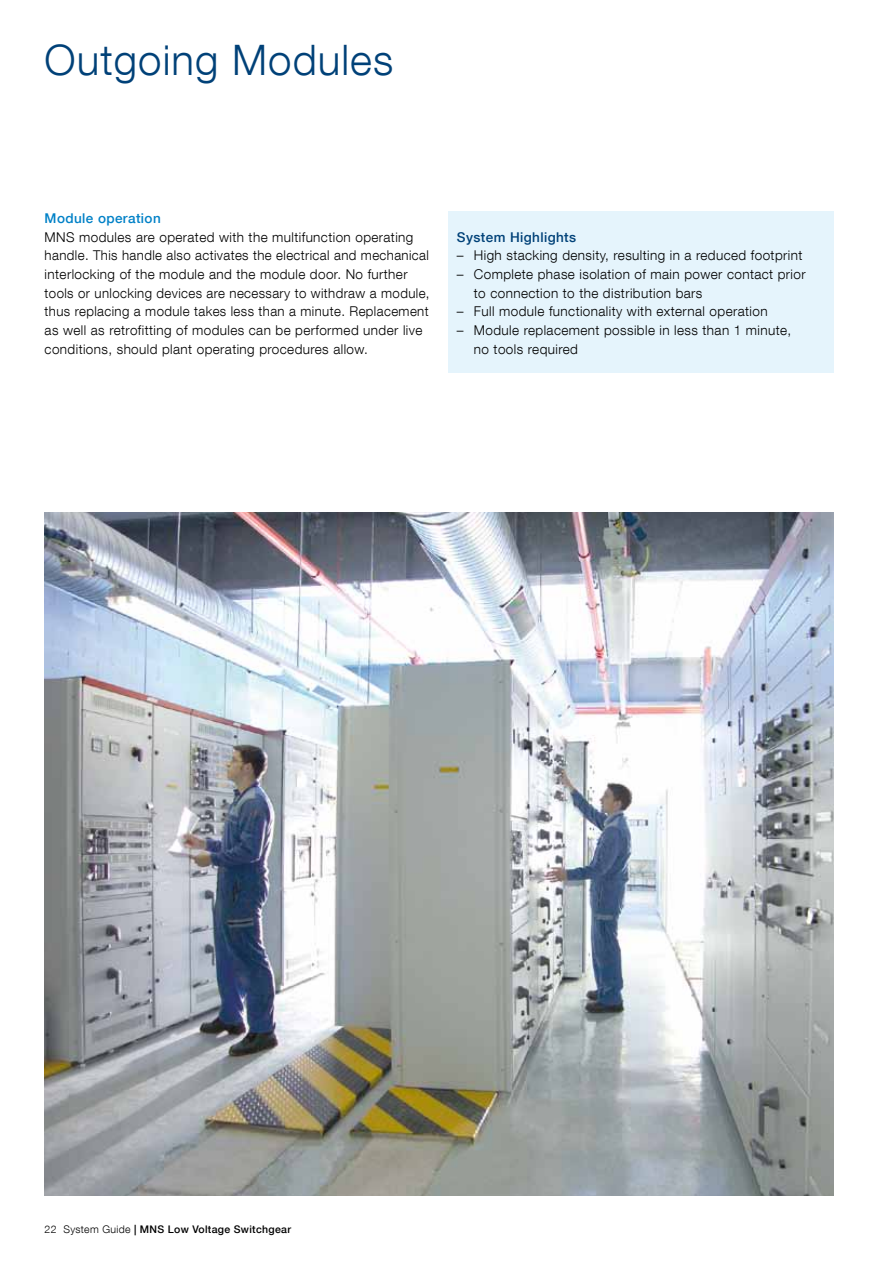
<style>
.page{position:relative;width:893px;height:1263px;background:#fff}
.page>*{position:absolute;margin:0;border:0;box-sizing:border-box;transform-origin:0 0}
.t1{font:300 42px "ABB Neue Helvetica";letter-spacing:.025em;color:#004178}
.t2{font:300 13.5px/18.8px "ABB Neue Helvetica";letter-spacing:.03em;color:#000}
.t3{font:500 13.5px "ABB Neue Helvetica";letter-spacing:.03em;color:#004178}
.t4{font:500 13.5px "ABB Neue Helvetica";letter-spacing:.03em;color:#0081c7}
.t5{font:500 10.5px "ABB Neue Helvetica";letter-spacing:.03em;color:#000}
.s1{font-weight:300}
</style>
<div class="page">
<img style="left:45px;top:512px;width:788px;height:684px">
<div style="left:448px;top:211px;width:385px;height:161px;background:#e5f4fc"></div>
<h1 class="t1" style="left:45px;top:34px;width:350px">Outgoing Modules</h1>
<p class="t4" style="left:45px;top:210px;width:118px">Module operation</p>
<p class="t2" style="left:45px;top:227px;width:386px">MNS modules are operated with the multifunction operating handle. This handle also activates the electrical and mechanical interlocking of the module and the module door. No further tools or unlocking devices are necessary to withdraw a module, thus replacing a module takes less than a minute. Replacement as well as retrofitting of modules can be performed under live conditions, should plant operating procedures allow.</p>
<p class="t3" style="left:457px;top:229px;width:121px">System Highlights</p>
<p class="t2" style="left:457px;top:246px;width:347px">– High stacking density, resulting in a reduced footprint</p>
<p class="t2" style="left:474px;top:264px;width:333px;text-indent:-17px">– Complete phase isolation of main power contact prior to connection to the distribution bars</p>
<p class="t2" style="left:457px;top:302px;width:312px">– Full module functionality with external operation</p>
<p class="t2" style="left:474px;top:321px;width:319px;text-indent:-17px">– Module replacement possible in less than 1 minute, no tools required</p>
<p class="t5" style="left:45px;top:1223px;width:248px"><span class="s1">22 System Guide</span> | MNS Low Voltage Switchgear</p>
</div>
